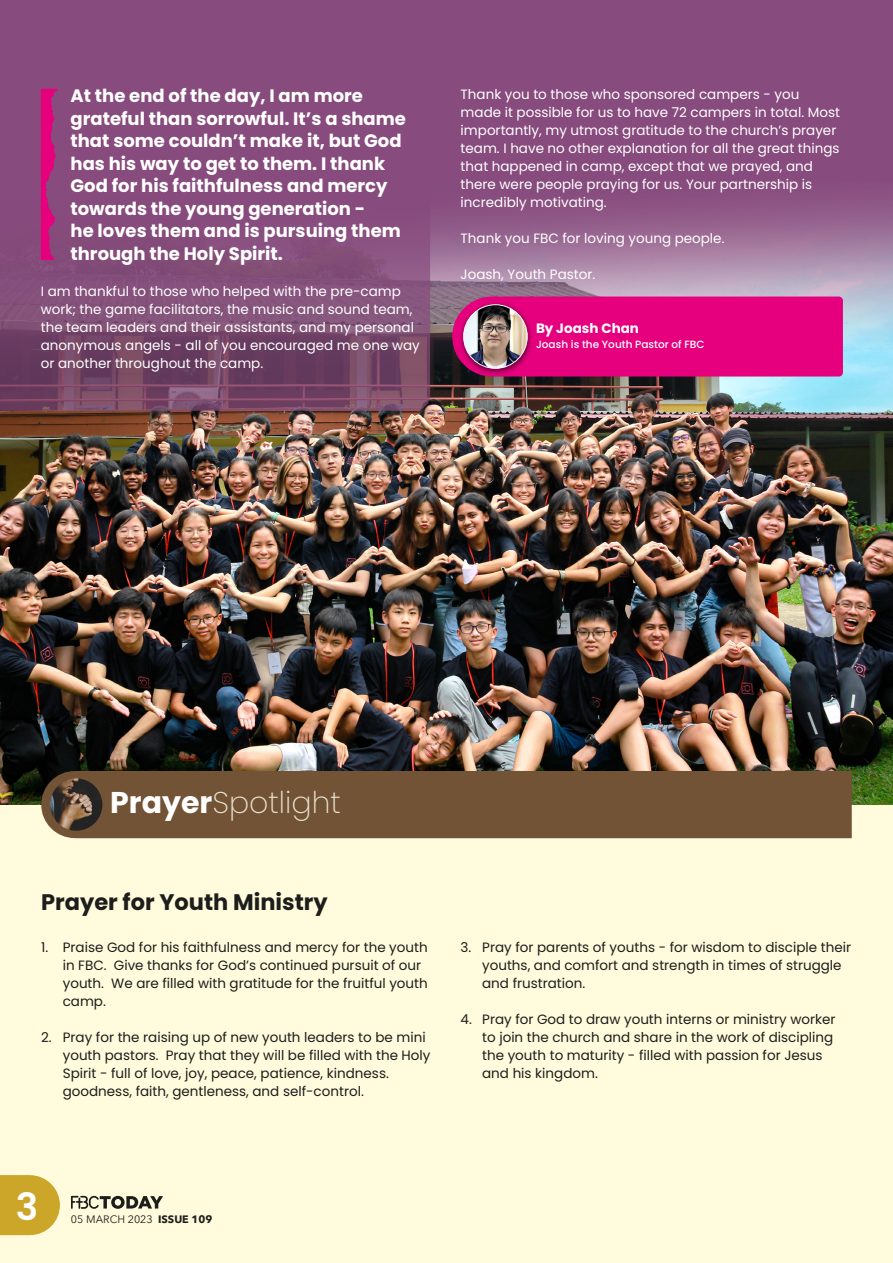
<style>
.page{position:relative;width:893px;height:1263px;background:#fff}
.page>*{position:absolute;margin:0;border:0;box-sizing:border-box;transform-origin:0 0}
.t1{font:600 37.5px "Poppins";color:#fff}
.t2{font:200 30px "Poppins";color:#e8e1d0}
.t3{font:700 22.5px "Poppins";color:#1d1d1b}
.t4{font:700 18px/22.5px "Poppins";color:#fff}
.t5{font:13.5px/18px "Poppins";color:#1d1d1b}
.t6{font:13.5px/18px "Poppins";color:#fff}
.t7{font:700 13.5px "Poppins";color:#fff}
.t8{font:10.8px "Avenir Next";color:#1d1d1b}
.t9{font:500 10.5px "Poppins";color:#fff}
.s1{font-weight:700;color:#fff}
.s2{font-weight:700}
</style>
<div class="page">
<div style="left:0;top:789px;width:893px;height:474px;background:#fffbdc"></div>
<div style="left:0;top:0;width:893px;height:804px;background:#874b7d"></div>
<img style="left:0;top:199px;width:893px;height:605px">
<svg style="left:0;top:88px;width:430px;height:323px"></svg>
<svg style="left:0;top:1175px;width:60px;height:60px;background:#d1af3c"></svg>
<svg style="left:71px;top:1196px;width:92px;height:13px"></svg>
<div style="left:41px;top:771px;width:811px;height:67px;background:#725336"></div>
<img style="left:50px;top:778px;width:52px;height:53px;border-radius:26px">
<div style="left:452px;top:297px;width:391px;height:79px;background:#e6007e"></div>
<img style="left:457px;top:299px;width:78px;height:79px">
<img style="left:464px;top:305px;width:63px;height:63px;border-radius:32px">
<div style="left:463px;top:304px;width:65px;height:65px;border:1px solid #fff;border-radius:50%"></div>
<svg style="left:41px;top:89px;width:24px;height:170px"></svg>
<p class="t4" style="left:71px;top:85px;width:337px">At the end of the day, I am more grateful than sorrowful. It’s a shame that some couldn’t make it, but God has his way to get to them. I thank<br>God for his faithfulness and mercy towards the young generation -<br>he loves them and is pursuing them through the Holy Spirit.</p>
<p class="t6" style="left:41px;top:282px;width:381px">I am thankful to those who helped with the pre-camp work; the game facilitators, the music and sound team, the team leaders and their assistants, and my personal anonymous angels - all of you encouraged me one way or another throughout the camp.</p>
<p class="t6" style="left:461px;top:85px;width:381px">Thank you to those who sponsored campers - you made it possible for us to have 72 campers in total. Most importantly, my utmost gratitude to the church’s prayer team. I have no other explanation for all the great things that happened in camp, except that we prayed, and there were people praying for us. Your partnership is incredibly motivating.</p>
<p class="t6" style="left:461px;top:229px;width:265px">Thank you FBC for loving young people.</p>
<p class="t6" style="left:461px;top:265px;width:136px">Joash, Youth Pastor.</p>
<p class="t7" style="left:536px;top:321px;width:105px">By Joash Chan</p>
<p class="t9" style="left:536px;top:338px;width:170px">Joash is the Youth Pastor of FBC</p>
<h2 class="t2" style="left:110px;top:785px;width:232px"><span class="s1">Prayer</span>Spotlight</h2>
<h3 class="t3" style="left:41px;top:888px;width:288px">Prayer for Youth Ministry</h3>
<p class="t5" style="left:63px;top:938px;width:367px;text-indent:-22px">1. Praise God for his faithfulness and mercy for the youth in FBC. Give thanks for God’s continued pursuit of our youth. We are filled with gratitude for the fruitful youth camp.</p>
<p class="t5" style="left:63px;top:1028px;width:369px;text-indent:-22px">2. Pray for the raising up of new youth leaders to be mini youth pastors. Pray that they will be filled with the Holy Spirit - full of love, joy, peace, patience, kindness. goodness, faith, gentleness, and self-control.</p>
<p class="t5" style="left:482px;top:938px;width:370px;text-indent:-22px">3. Pray for parents of youths - for wisdom to disciple their youths, and comfort and strength in times of struggle and frustration.</p>
<p class="t5" style="left:482px;top:1010px;width:355px;text-indent:-22px">4. Pray for God to draw youth interns or ministry worker to join the church and share in the work of discipling the youth to maturity - filled with passion for Jesus and his kingdom.</p>
<h1 class="t1" style="left:16px;top:1185px;width:24px">3</h1>
<p class="t8" style="left:71px;top:1210px;width:143px">05 MARCH 2023 <span class="s2">ISSUE 109</span></p>
</div>
